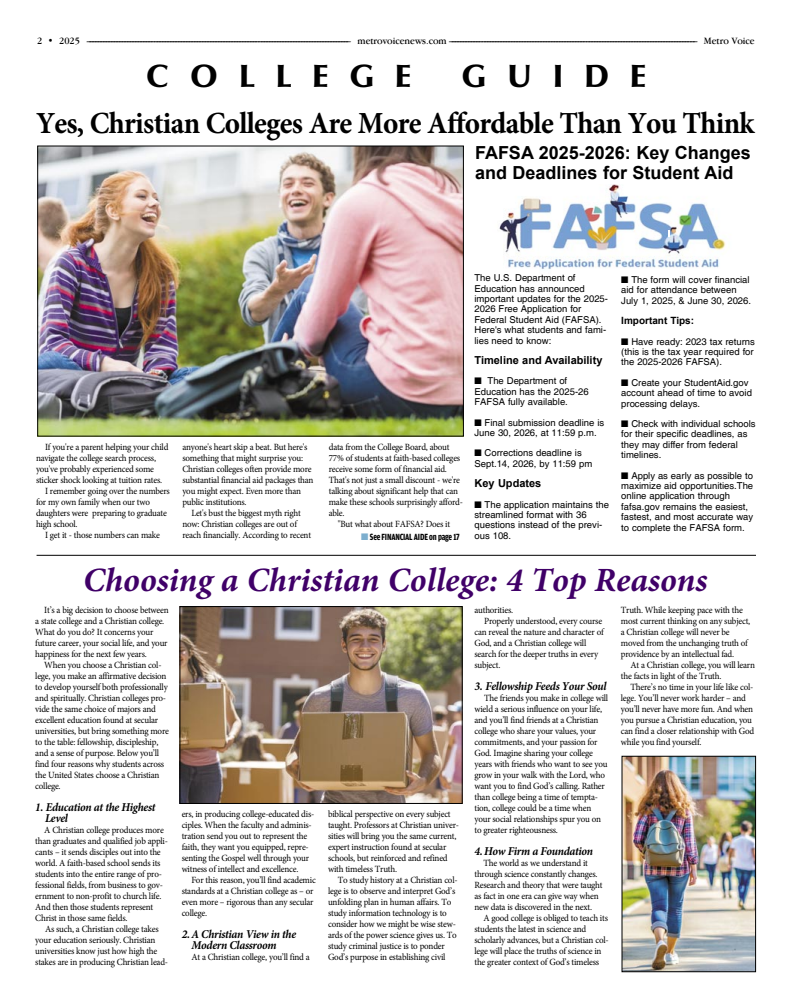
<style>
.page{position:relative;width:792px;height:1008px;background:#fff}
.page>*{position:absolute;margin:0;border:0;box-sizing:border-box;transform-origin:0 0}
.t1{font:italic 700 34px "Minion Pro";color:#400068}
.t2{font:900 32px "Optima LT Pro";letter-spacing:.65em;color:#000}
.t3{font:700 30.7px "Minion Pro";letter-spacing:-.025em;color:#000;scale:.95 1}
.t4{font:700 18px/20.6px "Arial";color:#000}
.t5{font:italic 700 12px "Minion Pro";letter-spacing:-.025em;color:#000;scale:.95 1}
.t6{font:700 11px "Arial";color:#000}
.t7{font:10px "Garamond IT Cby BT";color:#000;scale:.95 1}
.t8{font:700 10px "Arial";color:#000}
.t9{font:9.5px/11px "Minion Pro";letter-spacing:-.025em;color:#000;scale:.95 1}
.t10{font:9.5px/10.4px "Helvetica";color:#000}
.t11{font:700 9.5px "Amplitude Cond";letter-spacing:-.025em;color:#000;scale:.9 1}
.s1{color:#7caece}
</style>
<div class="page">
<img style="left:182px;top:608px;width:278px;height:194px">
<div style="left:180px;top:606px;width:282px;height:198px;border:1px solid #000"></div>
<img style="left:624px;top:758px;width:130px;height:212px">
<div style="left:622px;top:756px;width:134px;height:216px;border:1px solid #000"></div>
<hr style="left:37px;top:555px;width:719px;height:1px;background:#000">
<img style="left:39px;top:148px;width:423px;height:286px">
<div style="left:37px;top:146px;width:427px;height:290px;border:1px solid #000"></div>
<img style="left:499px;top:184px;width:227px;height:86px">
<svg style="left:668px;top:230px;width:2px;height:6px"></svg>
<p class="t7" style="left:37px;top:35px;width:757px">2 • 2 0 2 5 –––––––––––––––––––––––––––––––––––––––––––––––––––––––––––––––––––––––––––––––––––––––––––––––––– m e t r o v o i c e n e w s . c o m –––––––––––––––––––––––––––––––––––––––––––––––––––––––––––––––––––––––––––––––––––––––––––– M e t r o V o i c e</p>
<p class="t2" style="left:146px;top:58px;width:267px">COLLEGE</p>
<p class="t2" style="left:462px;top:58px;width:186px">GUIDE</p>
<p class="t3" style="left:36px;top:111px;width:758px">Yes, Christian Colleges Are More Affordable Than You Think</p>
<p class="t4" style="left:475px;top:142px;width:277px">FAFSA 2025-2026: Key Changes and Deadlines for Student Aid</p>
<p class="t9" style="left:36px;top:442px;width:141px;text-indent:9px">If you're a parent helping your child navigate the college search process, you've probably experienced some sticker shock looking at tuition rates.</p>
<p class="t9" style="left:36px;top:486px;width:143px;text-indent:9px">I remember going over the numbers for my own family when our two daughters were preparing to graduate high school.</p>
<p class="t9" style="left:45px;top:530px;width:123px">I get it - those numbers can make</p>
<p class="t9" style="left:182px;top:442px;width:140px">anyone's heart skip a beat. But here's something that might surprise you:<br>Christian colleges often provide more substantial financial aid packages than you might expect. Even more than public institutions.</p>
<p class="t9" style="left:182px;top:508px;width:137px;text-indent:9px">Let's bust the biggest myth right now: Christian colleges are out of reach financially. According to recent</p>
<p class="t9" style="left:329px;top:442px;width:143px">data from the College Board, about 77% of students at faith-based colleges receive some form of financial aid.<br>That's not just a small discount - we're talking about significant help that can make these schools surprisingly afford&shy;able.</p>
<p class="t9" style="left:338px;top:519px;width:120px">"But what about FAFSA? Does it</p>
<p class="t11" style="left:361px;top:531px;width:111px"><span class="s1">■</span> See FINANCIAL AIDE on page 17</p>
<p class="t10" style="left:475px;top:273px;width:135px">The U.S. Department of<br>Education has announced important updates for the 2025-<br>2026 Free Application for<br>Federal Student Aid (FAFSA).<br>Here's what students and fami&shy;lies need to know:</p>
<p class="t6" style="left:475px;top:354px;width:129px">Timeline and Availability</p>
<p class="t10" style="left:475px;top:376px;width:116px">■ The Department of<br>Education has the 2025-26<br>FAFSA fully available.</p>
<p class="t10" style="left:475px;top:417px;width:131px">■ Final submission deadline is<br>June 30, 2026, at 11:59 p.m.</p>
<p class="t10" style="left:475px;top:448px;width:119px">■ Corrections deadline is<br>Sept.14, 2026, by 11:59 pm</p>
<p class="t6" style="left:475px;top:477px;width:68px">Key Updates</p>
<p class="t10" style="left:475px;top:499px;width:136px">■ The application maintains the streamlined format with 36 questions instead of the previ&shy;ous 108.</p>
<p class="t10" style="left:621px;top:274px;width:131px">■ The form will cover financial aid for attendance between<br>July 1, 2025, &amp; June 30, 2026.</p>
<p class="t8" style="left:621px;top:315px;width:74px">Important Tips:</p>
<p class="t10" style="left:621px;top:336px;width:135px">■ Have ready: 2023 tax returns (this is the tax year required for the 2025-2026 FAFSA).</p>
<p class="t10" style="left:621px;top:377px;width:132px">■ Create your StudentAid.gov account ahead of time to avoid processing delays.</p>
<p class="t10" style="left:621px;top:418px;width:136px">■ Check with individual schools for their specific deadlines, as they may differ from federal timelines.</p>
<p class="t10" style="left:621px;top:470px;width:134px">■ Apply as early as possible to maximize aid opportunities.The online application through fafsa.gov remains the easiest, fastest, and most accurate way to complete the FAFSA form.</p>
<p class="t1" style="left:83px;top:567px;width:626px">Choosing a Christian College: 4 Top Reasons</p>
<p class="t9" style="left:35px;top:606px;width:142px;text-indent:9px">It’s a big decision to choose between a state college and a Christian college.<br>What do you do? It concerns your future career, your social life, and your happiness for the next few years.</p>
<p class="t9" style="left:35px;top:661px;width:142px;text-indent:9px">When you choose a Christian col&shy;lege, you make an affirmative decision to develop yourself both professionally and spiritually. Christian colleges pro&shy;vide the same choice of majors and excellent education found at secular universities, but bring something more to the table: fellowship, discipleship, and a sense of purpose. Below you’ll find four reasons why students across the United States choose a Christian college.</p>
<p class="t5" style="left:35px;top:803px;width:128px">1. Education at the Highest</p>
<p class="t5" style="left:45px;top:814px;width:26px">Level</p>
<p class="t9" style="left:35px;top:826px;width:141px;text-indent:9px">A Christian college produces more than graduates and qualified job appli&shy;cants – it sends disciples out into the world. A faith-based school sends its students into the entire range of pro&shy;fessional fields, from business to gov&shy;ernment to non-profit to church life.<br>And then those students represent Christ in those same fields.</p>
<p class="t9" style="left:35px;top:925px;width:141px;text-indent:10px">As such, a Christian college takes your education seriously. Christian universities know just how high the stakes are in producing Christian lead-</p>
<p class="t9" style="left:182px;top:809px;width:141px">ers, in producing college-educated dis&shy;ciples. When the faculty and adminis&shy;tration send you out to represent the faith, they want you equipped, repre&shy;senting the Gospel well through your witness of intellect and excellence.</p>
<p class="t9" style="left:182px;top:875px;width:143px;text-indent:10px">For this reason, you’ll find academic standards at a Christian college as – or even more – rigorous than any secular college.</p>
<p class="t5" style="left:182px;top:930px;width:122px">2.A Christian View in the</p>
<p class="t5" style="left:191px;top:941px;width:91px">Modern Classroom</p>
<p class="t9" style="left:191px;top:952px;width:126px">At a Christian college, you’ll find a</p>
<p class="t9" style="left:328px;top:809px;width:139px">biblical perspective on every subject taught. Professors at Christian univer&shy;sities will bring you the same current, expert instruction found at secular schools, but reinforced and refined with timeless Truth.</p>
<p class="t9" style="left:328px;top:875px;width:138px;text-indent:10px">To study history at a Christian col&shy;lege is to observe and interpret God’s unfolding plan in human affairs. To study information technology is to consider how we might be wise stew&shy;ards of the power science gives us. To study criminal justice is to ponder God’s purpose in establishing civil</p>
<p class="t9" style="left:474px;top:606px;width:42px">authorities.</p>
<p class="t9" style="left:474px;top:617px;width:138px;text-indent:10px">Properly understood, every course can reveal the nature and character of<br>God, and a Christian college will search for the deeper truths in every subject.</p>
<p class="t5" style="left:474px;top:682px;width:140px">3. Fellowship Feeds Your Soul</p>
<p class="t9" style="left:474px;top:694px;width:142px;text-indent:10px">The friends you make in college will wield a serious influence on your life, and you’ll find friends at a Christian college who share your values, your commitments, and your passion for God. Imagine sharing your college years with friends who want to see you grow in your walk with the Lord, who want you to find God’s calling. Rather than college being a time of tempta&shy;tion, college could be a time when your social relationships spur you on to greater righteousness.</p>
<p class="t5" style="left:474px;top:847px;width:126px">4.How Firm a Foundation</p>
<p class="t9" style="left:474px;top:859px;width:136px;text-indent:9px">The world as we understand it through science constantly changes.<br>Research and theory that were taught as fact in one era can give way when new data is discovered in the next.</p>
<p class="t9" style="left:474px;top:914px;width:143px;text-indent:9px">A good college is obliged to teach its students the latest in science and scholarly advances, but a Christian col&shy;lege will place the truths of science in the greater context of God’s timeless</p>
<p class="t9" style="left:621px;top:606px;width:138px">Truth. While keeping pace with the most current thinking on any subject, a Christian college will never be moved from the unchanging truth of providence by an intellectual fad.</p>
<p class="t9" style="left:621px;top:661px;width:143px;text-indent:10px">At a Christian college, you will learn the facts in light of the Truth.</p>
<p class="t9" style="left:621px;top:683px;width:142px;text-indent:10px">There’s no time in your life like col&shy;lege. You’ll never work harder – and you’ll never have more fun. And when you pursue a Christian education, you can find a closer relationship with God while you find yourself.</p>
</div>
